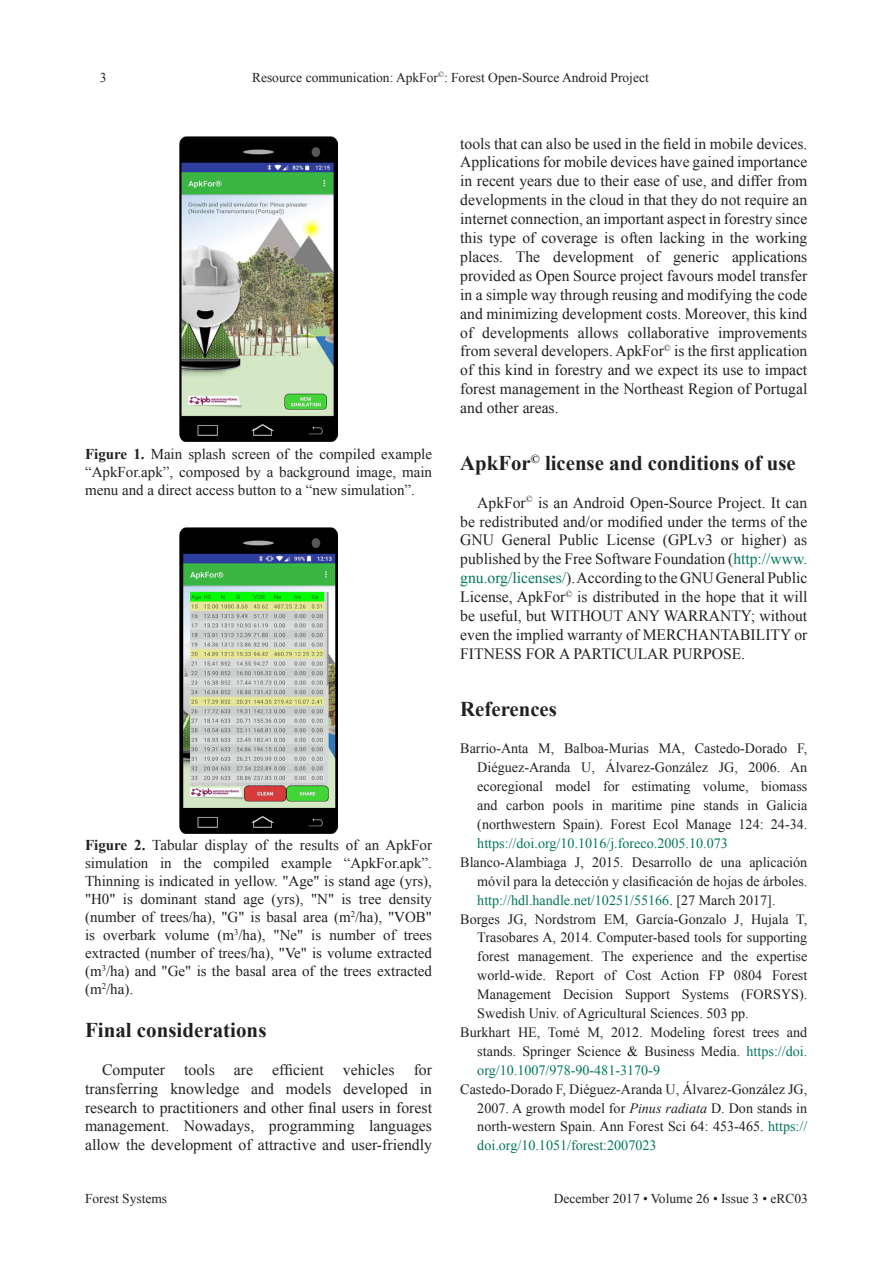
<style>
.page{position:relative;width:893px;height:1263px;background:#fff}
.page>*{position:absolute;margin:0;border:0;box-sizing:border-box;transform-origin:0 0}
.Título{font:700 21px "Times New Roman";color:#231f20}
.t1{font:15.75px/18.9px "Times New Roman";color:#231f20;text-align:justify}
.Tabla_título{font:15px/18px "Times New Roman";color:#231f20;text-align:justify}
.References{font:14.25px/18.9px "Times New Roman";color:#231f20;text-align:justify}
.Maestra_título{font:13.5px "Times New Roman";color:#231f20}
.s1{font-weight:700}
.s2{color:#02765b}
.s3{font-style:italic}
</style>
<div class="page">
<img style="left:180px;top:136px;width:157px;height:306px">
<img style="left:180px;top:527px;width:157px;height:306px">
<p class="Maestra_título" style="left:100px;top:68px;width:8px">3</p>
<p class="Maestra_título" style="left:252px;top:68px;width:398px">Resource communication: ApkFor<sup>©</sup>: Forest Open-Source Android Project</p>
<p class="t1" style="left:460px;top:133px;width:349px">tools that can also be used in the field in mobile devices.<br>Applications for mobile devices have gained importance in recent years due to their ease of use, and differ from developments in the cloud in that they do not require an internet connection, an important aspect in forestry since this type of coverage is often lacking in the working places. The development of generic applications provided as Open Source project favours model transfer in a simple way through reusing and modifying the code and minimizing development costs. Moreover, this kind of developments allows collaborative improvements from several developers. ApkFor<sup>©</sup> is the first application of this kind in forestry and we expect its use to impact forest management in the Northeast Region of Portugal and other areas.</p>
<p class="Tabla_título" style="left:85px;top:444px;width:348px"><span class="s1">Figure 1.</span> Main splash screen of the compiled example “ApkFor.apk”, composed by a background image, main menu and a direct access button to a “new simulation”.</p>
<p class="Tabla_título" style="left:85px;top:835px;width:348px"><span class="s1">Figure 2.</span> Tabular display of the results of an ApkFor simulation in the compiled example “ApkFor.apk”.<br>Thinning is indicated in yellow. "Age" is stand age (yrs), "H0" is dominant stand age (yrs), "N" is tree density (number of trees/ha), "G" is basal area (m<sup>2</sup>/ha), "VOB" is overbark volume (m<sup>3</sup>/ha), "Ne" is number of trees extracted (number of trees/ha), "Ve" is volume extracted (m<sup>3</sup>/ha) and "Ge" is the basal area of the trees extracted (m<sup>2</sup>/ha).</p>
<p class="Título" style="left:85px;top:1015px;width:183px">Final considerations</p>
<p class="t1" style="left:85px;top:1059px;width:348px;text-indent:17px">Computer tools are efficient vehicles for transferring knowledge and models developed in research to practitioners and other final users in forest management. Nowadays, programming languages allow the development of attractive and user-friendly</p>
<p class="Título" style="left:460px;top:448px;width:337px">ApkFor<sup>©</sup> license and conditions of use</p>
<p class="t1" style="left:460px;top:492px;width:349px;text-indent:17px">ApkFor<sup>©</sup> is an Android Open-Source Project. It can be redistributed and/or modified under the terms of the GNU General Public License (GPLv3 or higher) as published by the Free Software Foundation (<span class="s2">http://www. gnu.org/licenses/</span>). According to the GNU General Public License, ApkFor<sup>©</sup> is distributed in the hope that it will be useful, but WITHOUT ANY WARRANTY; without even the implied warranty of MERCHANTABILITY or FITNESS FOR A PARTICULAR PURPOSE.</p>
<p class="Título" style="left:460px;top:693px;width:98px">References</p>
<p class="References" style="left:477px;top:739px;width:332px;text-indent:-17px">Barrio-Anta M, Balboa-Murias MA, Castedo-Dorado F, Diéguez-Aranda U, Álvarez-González JG, 2006. An ecoregional model for estimating volume, biomass and carbon pools in maritime pine stands in Galicia (northwestern Spain). Forest Ecol Manage 124: 24-34. <span class="s2">https://doi.org/10.1016/j.foreco.2005.10.073</span></p>
<p class="References" style="left:477px;top:852px;width:332px;text-indent:-17px">Blanco-Alambiaga J, 2015. Desarrollo de una aplicación móvil para la detección y clasificación de hojas de árboles. <span class="s2">http://hdl.handle.net/10251/55166</span>. [27 March 2017].</p>
<p class="References" style="left:477px;top:909px;width:332px;text-indent:-17px">Borges JG, Nordstrom EM, García-Gonzalo J, Hujala T, Trasobares A, 2014. Computer-based tools for supporting forest management. The experience and the expertise world-wide. Report of Cost Action FP 0804 Forest Management Decision Support Systems (FORSYS).<br>Swedish Univ. of Agricultural Sciences. 503 pp.</p>
<p class="References" style="left:477px;top:1022px;width:332px;text-indent:-17px">Burkhart HE, Tomé M, 2012. Modeling forest trees and stands. Springer Science &amp; Business Media. <span class="s2">https://doi. org/10.1007/978-90-481-3170-9</span></p>
<p class="References" style="left:477px;top:1079px;width:331px;text-indent:-17px">Castedo-Dorado F, Diéguez-Aranda U, Álvarez-González JG, 2007. A growth model for <span class="s3">Pinus radiata</span> D. Don stands in north-western Spain. Ann Forest Sci 64: 453-465. <span class="s2">https:// doi.org/10.1051/forest:2007023</span></p>
<p class="Maestra_título" style="left:85px;top:1189px;width:84px">Forest Systems</p>
<p class="Maestra_título" style="left:554px;top:1189px;width:256px">December 2017 • Volume 26 • Issue 3 • eRC03</p>
</div>
